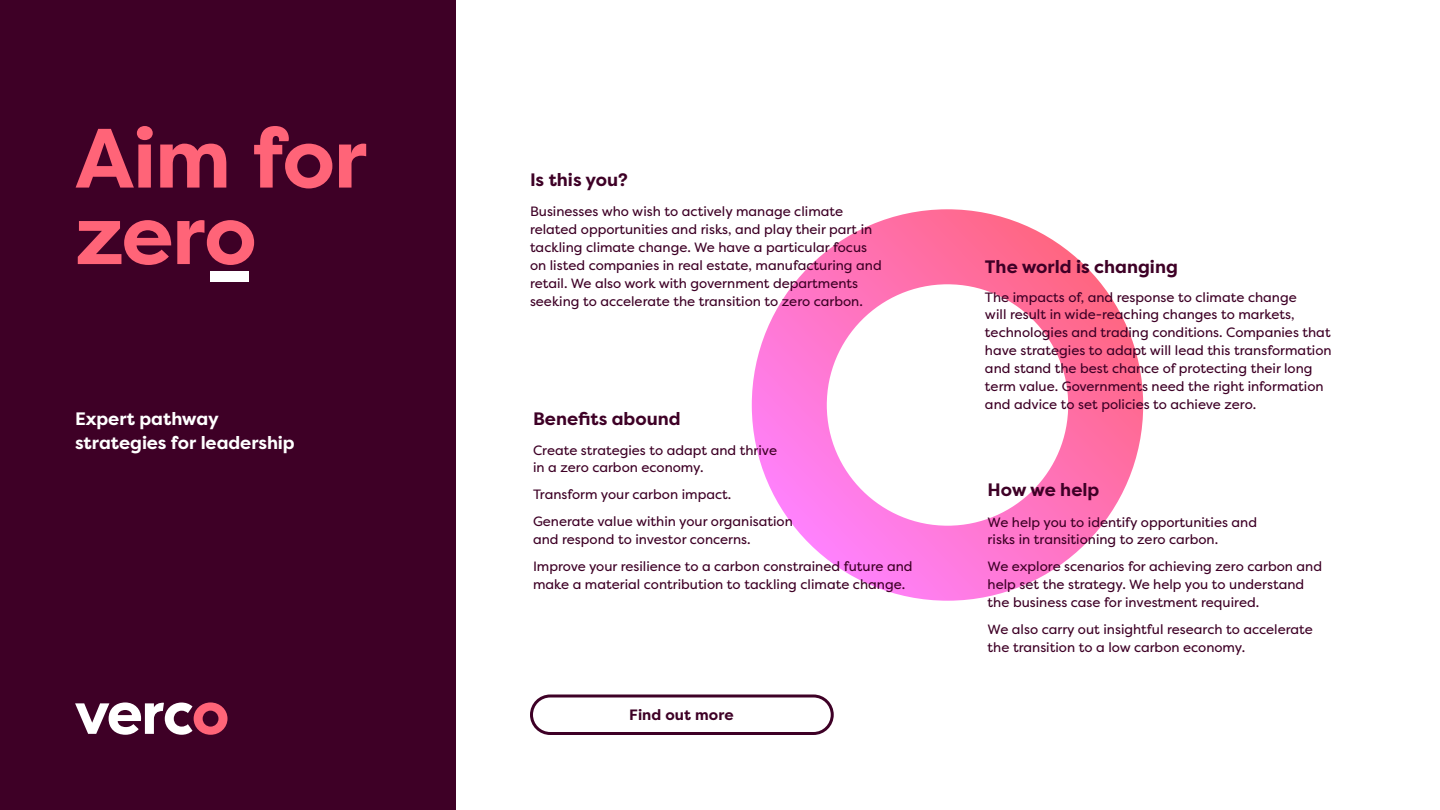
<style>
.page{position:relative;width:1440px;height:810px;background:#fff}
.page>*{position:absolute;margin:0;border:0;box-sizing:border-box;transform-origin:0 0}
.t1{font:700 83.85px/76.5px "Filson Pro";letter-spacing:-.015em;color:#ff6478}
.t2{font:700 18px "Filson Pro";color:#3e0026}
.t3{font:700 18px/24px "Filson Pro";letter-spacing:-.005em;color:#fff}
.t4{font:700 15px "Filson Pro";letter-spacing:.005em;color:#3e0026}
.t5{font:13.5px/18px "Filson Pro";color:#3e0026}
</style>
<div class="page">
<svg style="left:751px;top:209px;width:393px;height:392px"></svg>
<div style="left:0;top:0;width:455px;height:810px;background:#3e0026"></div>
<svg style="left:75px;top:702px;width:153px;height:33px"></svg>
<div style="left:211px;top:271px;width:38px;height:10px;background:#fff"></div>
<div style="left:530px;top:694px;width:304px;height:41px;border:3px solid #3e0026;border-radius:19px"></div>
<h1 class="t1" style="left:75px;top:121px;width:294px">Aim for zero</h1>
<h2 class="t3" style="left:75px;top:407px;width:221px">Expert pathway strategies for leadership</h2>
<h2 class="t2" style="left:530px;top:169px;width:99px">Is this you?</h2>
<p class="t5" style="left:530px;top:202px;width:353px">Businesses who wish to actively manage climate related opportunities and risks, and play their part in tackling climate change. We have a particular focus on listed companies in real estate, manufacturing and retail. We also work with government departments seeking to accelerate the transition to zero carbon.</p>
<h2 class="t2" style="left:533px;top:407px;width:149px">Benefits abound</h2>
<p class="t5" style="left:533px;top:441px;width:246px">Create strategies to adapt and thrive in a zero carbon economy.</p>
<p class="t5" style="left:533px;top:481px;width:261px;line-height:27px">Transform your carbon impact.<br>Generate value within your organisation</p>
<p class="t5" style="left:533px;top:526px;width:381px;line-height:27px">and respond to investor concerns.<br>Improve your resilience to a carbon constrained future and</p>
<p class="t5" style="left:533px;top:576px;width:374px">make a material contribution to tackling climate change.</p>
<p class="t4" style="left:629px;top:706px;width:106px">Find out more</p>
<h2 class="t2" style="left:985px;top:255px;width:194px">The world is changing</h2>
<p class="t5" style="left:985px;top:288px;width:348px">The impacts of, and response to climate change<br>will result in wide-reaching changes to markets, technologies and trading conditions. Companies that have strategies to adapt will lead this transformation and stand the best chance of protecting their long term value. Governments need the right information and advice to set policies to achieve zero.</p>
<h2 class="t2" style="left:988px;top:478px;width:113px">How we help</h2>
<p class="t5" style="left:988px;top:513px;width:271px">We help you to identify opportunities and risks in transitioning to zero carbon.</p>
<p class="t5" style="left:988px;top:558px;width:336px">We explore scenarios for achieving zero carbon and help set the strategy. We help you to understand the business case for investment required.</p>
<p class="t5" style="left:988px;top:621px;width:327px">We also carry out insightful research to accelerate the transition to a low carbon economy.</p>
</div>
